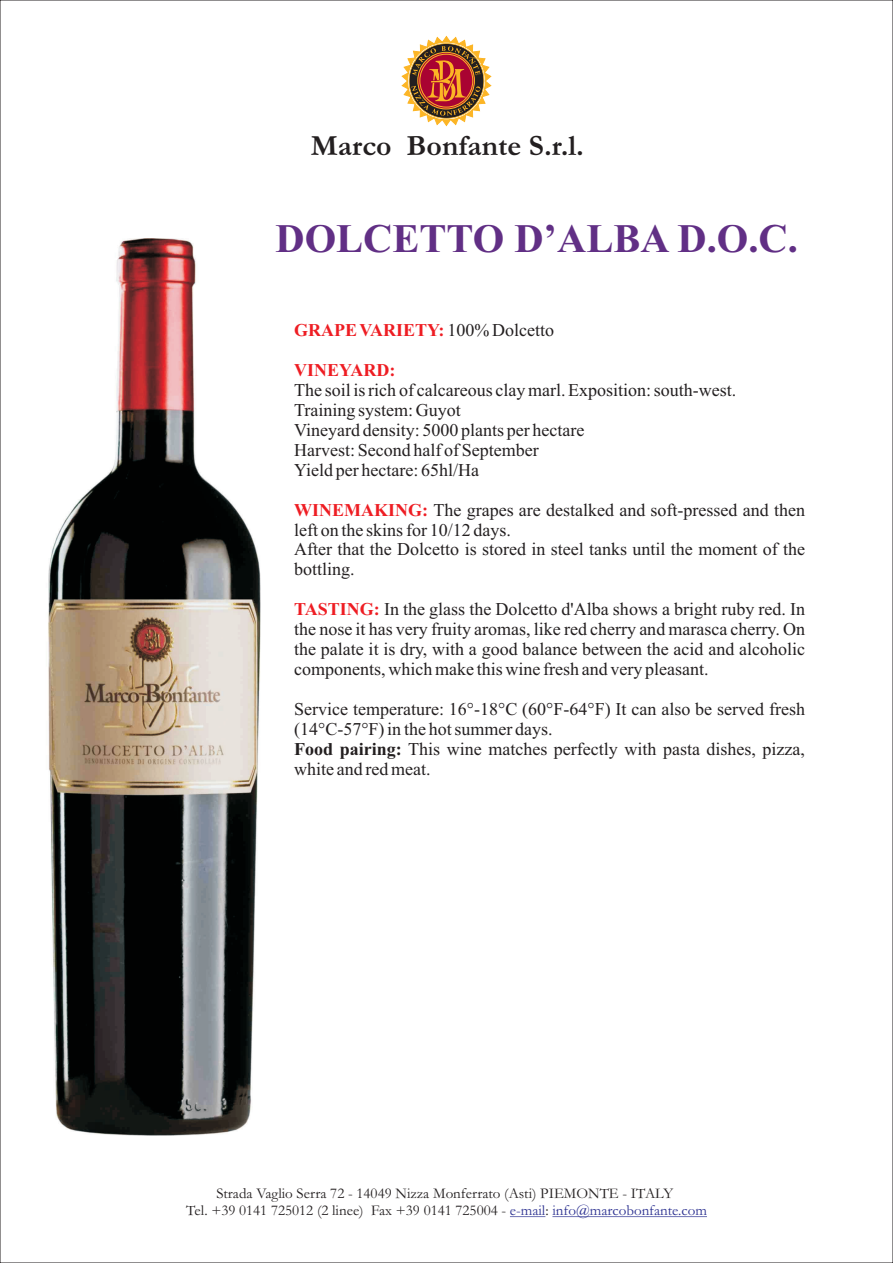
<style>
.page{position:relative;width:893px;height:1263px;background:#fff}
.page>*{position:absolute;margin:0;border:0;box-sizing:border-box;transform-origin:0 0}
.t1{font:700 40.5px "Times New Roman";color:#612f85}
.t2{font:700 29.7px "Garamond";color:#231f20}
.t3{font:18px/20px "Times New Roman";color:#231f20}
.t4{font:700 18px "Times New Roman";color:#ee1d23}
.t5{font:15px/17px "Garamond";color:#231f20;text-align:center}
.s1{font-weight:400;color:#231f20}
.s2{font-weight:700;color:#ee1d23}
.s3{font-weight:700}
.s4{color:#2d3291}
</style>
<div class="page">
<svg style="left:402px;top:36px;width:89px;height:90px"></svg>
<hr style="left:510px;top:1216px;width:35px;height:1px;background:#2d3291">
<hr style="left:552px;top:1216px;width:155px;height:1px;background:#2d3291">
<img style="left:48px;top:239px;width:212px;height:896px">
<h2 class="t2" style="left:311px;top:136px;width:275px">Marco Bonfante S.r.l.</h2>
<h1 class="t1" style="left:275px;top:224px;width:524px">DOLCETTO D’ALBA D.O.C.</h1>
<p class="t4" style="left:294px;top:324px;width:261px">GRAPE VARIETY:<span class="s1">100% Dolcetto</span></p>
<p class="t4" style="left:294px;top:364px;width:103px">VINEYARD:</p>
<p class="t3" style="left:294px;top:382px;width:444px">The soil is rich of calcareous clay marl. Exposition: south-west.<br>Training system: Guyot<br>Vineyard density: 5000 plants per hectare<br>Harvest: Second half of September<br>Yield per hectare: 65hl/Ha</p>
<p class="t3" style="left:294px;top:501px;width:512px"><span class="s2">WINEMAKING:</span> The grapes are destalked and soft-pressed and then</p>
<p class="t3" style="left:294px;top:521px;width:512px">left on the skins for 10/12 days.<br>After that the Dolcetto is stored in steel tanks until the moment of the bottling.</p>
<p class="t3" style="left:294px;top:601px;width:512px"><span class="s2">TASTING:</span> In the glass the Dolcetto d'Alba shows a bright ruby red. In</p>
<p class="t3" style="left:294px;top:621px;width:512px;text-align:justify">the nose it has very fruity aromas, like red cherry and marasca cherry. On the palate it is dry, with a good balance between the acid and alcoholic components, which make this wine fresh and very pleasant.</p>
<p class="t3" style="left:294px;top:701px;width:512px">Service temperature: 16°-18°C (60°F-64°F) It can also be served fresh (14°C-57°F) in the hot summer days.<br><span class="s3">Food pairing:</span> This wine matches perfectly with pasta dishes, pizza, white and red meat.</p>
<p class="t5" style="left:186px;top:1187px;width:522px">Strada Vaglio Serra 72 - 14049 Nizza Monferrato (Asti) PIEMONTE - ITALY<br>Tel. +39 0141 725012 (2 linee) Fax +39 0141 725004 - <span class="s4">e-mail</span>: <span class="s4">info@marcobonfante.com</span></p>
</div>
